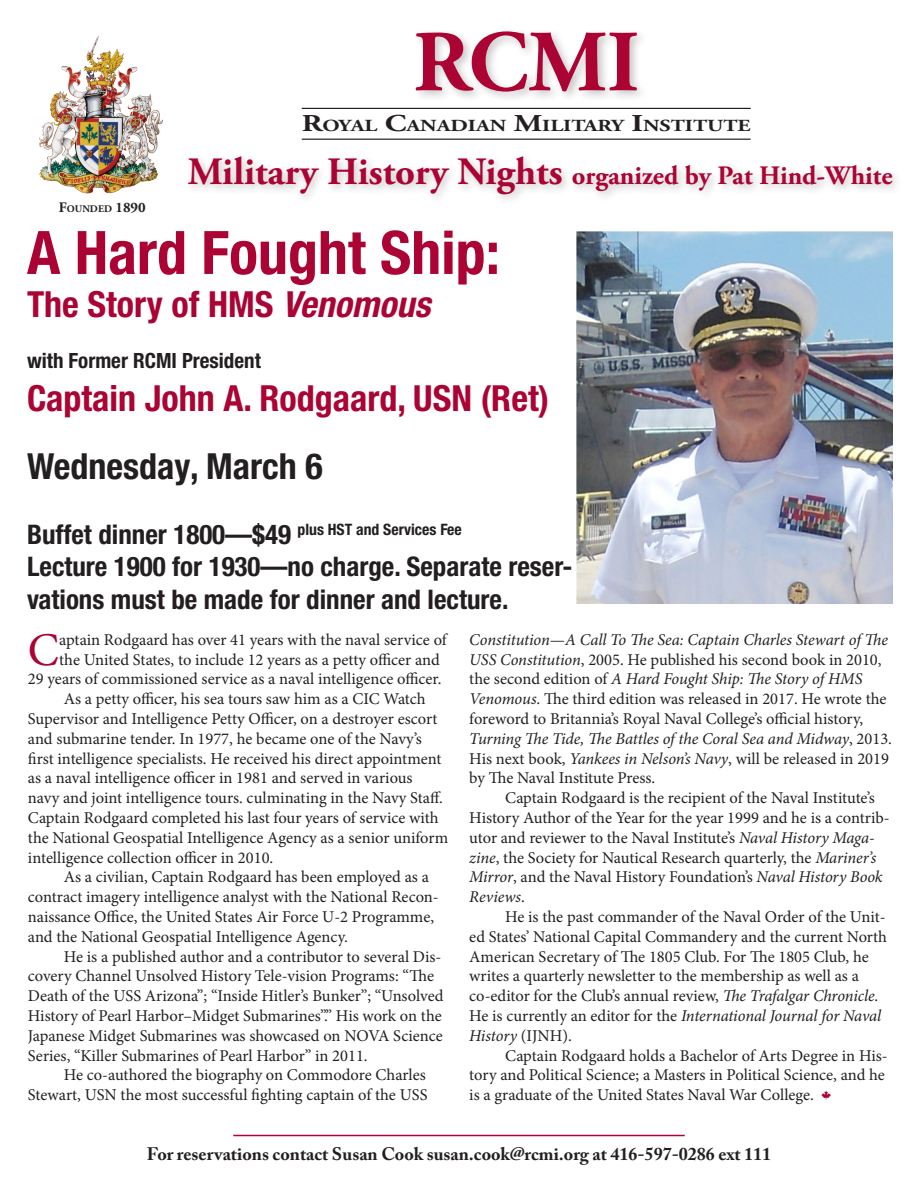
<style>
.page{position:relative;width:918px;height:1188px;background:#fff}
.page>*{position:absolute;margin:0;border:0;box-sizing:border-box;transform-origin:0 0}
.t1{font:700 87px "Adobe Garamond Pro";color:#ab0333}
.t2{font:700 condensed 60px "Helvetica Neue LT Pro";color:#ab0333}
.Lead_para{font:46.95px "Minion Pro";color:#ab0333}
.t3{font:700 condensed 36px "Helvetica Neue LT Pro";color:#ab0333}
.t4{font:700 condensed 36px "Helvetica Neue LT Pro";color:#231f20}
.t5{font:700 condensed 27px/32.4px "Helvetica Neue LT Pro";color:#231f20}
.t6{font:700 26.55px "Adobe Garamond Pro";color:#ab0333}
.t7{font:700 condensed 21px "Helvetica Neue LT Pro";color:#231f20}
.t8{font:700 18px "Adobe Caslon Pro";color:#231f20}
.t9{font:700 16.95px "Adobe Garamond Pro";color:#231f20;scale:1.3 1}
.Lead_para-2{font:16.5px/19.8px "Minion Pro";letter-spacing:-.005em;color:#231f20}
.t10{font:700 condensed 15.75px "Helvetica Neue LT Pro";color:#231f20}
.t11{font:700 10.2px "Adobe Garamond Pro";color:#231f20}
.s1{font-size:14.55px}
.s2{font-size:24.15px}
.s3{font-size:38.7px}
.s4{font-style:italic}
.s5{font-size:27px}
</style>
<div class="page">
<hr style="left:233px;top:1135px;width:452px;height:1px;background:#ab0333">
<div style="left:412px;top:28px;width:236px;height:75px;background:#231f20;opacity:.25"></div>
<hr style="left:302px;top:108px;width:449px;height:1px;background:#231f20">
<hr style="left:302px;top:139px;width:449px;height:1px;background:#231f20">
<img style="left:39px;top:36px;width:124px;height:158px">
<div style="left:184px;top:152px;width:719px;height:54px;background:#231f20;opacity:.25"></div>
<img style="left:576px;top:231px;width:317px;height:373px">
<p class="t11" style="left:59px;top:202px;width:88px"><span class="s1">F</span>OUNDED <span class="s1">1890</span></p>
<p class="t1" style="left:413px;top:12px;width:228px">RCMI</p>
<p class="t9" style="left:302px;top:116px;width:347px"><span class="s2">R</span>OYAL <span class="s2">C</span>ANADIAN <span class="s2">M</span>ILITARY <span class="s2">I</span>NSTITUTE</p>
<p class="t6" style="left:188px;top:160px;width:706px"><span class="s3">Military History Nights</span> organized by Pat Hind-White</p>
<p class="t2" style="left:27px;top:217px;width:475px">A Hard Fought Ship:</p>
<p class="t3" style="left:27px;top:283px;width:405px">The Story of HMS <span class="s4">Venomous</span></p>
<p class="t7" style="left:27px;top:348px;width:235px">with Former RCMI President</p>
<p class="t3" style="left:27px;top:376px;width:524px">Captain John A. Rodgaard, USN (Ret)</p>
<p class="t4" style="left:27px;top:445px;width:297px">Wednesday, March 6</p>
<p class="t10" style="left:27px;top:520px;width:436px"><span class="s5">Buffet dinner 1800—$49</span> plus HST and Services Fee</p>
<p class="t5" style="left:27px;top:551px;width:547px">Lecture 1900 for 1930—no charge. Separate reser&shy;vations must be made for dinner and lecture.</p>
<p class="Lead_para" style="left:28px;top:618px;width:33px">C</p>
<p class="Lead_para-2" style="left:59px;top:630px;width:389px">aptain Rodgaard has over 41 years with the naval service of</p>
<p class="Lead_para-2" style="left:59px;top:650px;width:382px">the United States, to include 12 years as a petty officer and</p>
<p class="Lead_para-2" style="left:28px;top:669px;width:415px">29 years of commissioned service as a naval intelligence officer.</p>
<p class="Lead_para-2" style="left:28px;top:689px;width:422px;text-indent:36px">As a petty officer, his sea tours saw him as a CIC Watch Supervisor and Intelligence Petty Officer, on a destroyer escort and submarine tender. In 1977, he became one of the Navy’s first intelligence specialists. He received his direct appointment as a naval intelligence officer in 1981 and served in various<br>navy and joint intelligence tours. culminating in the Navy Staff.<br>Captain Rodgaard completed his last four years of service with the National Geospatial Intelligence Agency as a senior uniform intelligence collection officer in 2010.</p>
<p class="Lead_para-2" style="left:28px;top:867px;width:412px;text-indent:36px">As a civilian, Captain Rodgaard has been employed as a contract imagery intelligence analyst with the National Recon&shy;naissance Office, the United States Air Force U-2 Programme, and the National Geospatial Intelligence Agency.</p>
<p class="Lead_para-2" style="left:28px;top:947px;width:417px;text-indent:36px">He is a published author and a contributor to several Dis&shy;covery Channel Unsolved History Tele-vision Programs: “The Death of the USS Arizona”; “Inside Hitler’s Bunker”; “Unsolved History of Pearl Harbor–Midget Submarines”.” His work on the Japanese Midget Submarines was showcased on NOVA Science Series, “Killer Submarines of Pearl Harbor” in 2011.</p>
<p class="Lead_para-2" style="left:28px;top:1065px;width:401px;text-align:right">He co-authored the biography on Commodore Charles<br>Stewart, USN the most successful fighting captain of the USS</p>
<p class="Lead_para-2" style="left:469px;top:630px;width:424px"><span class="s4">Constitution</span>—<span class="s4">A Call To The Sea: Captain Charles Stewart of The USS Constitution</span>, 2005. He published his second book in 2010, the second edition of <span class="s4">A Hard Fought Ship: The Story of HMS Venomous</span>. The third edition was released in 2017. He wrote the foreword to Britannia’s Royal Naval College’s official history, <span class="s4">Turning The Tide, The Battles of the Coral Sea and Midway</span>, 2013.<br>His next book, <span class="s4">Yankees in Nelson’s Navy</span>, will be released in 2019 by The Naval Institute Press.</p>
<p class="Lead_para-2" style="left:469px;top:788px;width:422px;text-indent:36px">Captain Rodgaard is the recipient of the Naval Institute’s History Author of the Year for the year 1999 and he is a contrib&shy;utor and reviewer to the Naval Institute’s <span class="s4">Naval History Maga&shy;zine</span>, the Society for Nautical Research quarterly, the <span class="s4">Mariner’s Mirror</span>, and the Naval History Foundation’s <span class="s4">Naval History Book Reviews</span>.</p>
<p class="Lead_para-2" style="left:469px;top:907px;width:419px;text-indent:36px">He is the past commander of the Naval Order of the Unit&shy;ed States’ National Capital Commandery and the current North American Secretary of The 1805 Club. For The 1805 Club, he writes a quarterly newsletter to the membership as well as a co-editor for the Club’s annual review, <span class="s4">The Trafalgar Chronicle</span>.<br>He is currently an editor for the <span class="s4">International Journal for Naval History</span> (IJNH).</p>
<p class="Lead_para-2" style="left:469px;top:1046px;width:420px;text-indent:36px">Captain Rodgaard holds a Bachelor of Arts Degree in His&shy;tory and Political Science; a Masters in Political Science, and he is a graduate of the United States Naval War College.</p>
<p class="t8" style="left:147px;top:1144px;width:626px">For reservations contact Susan Cook susan.cook@rcmi.org at 416-597-0286 ext 111</p>
</div>
